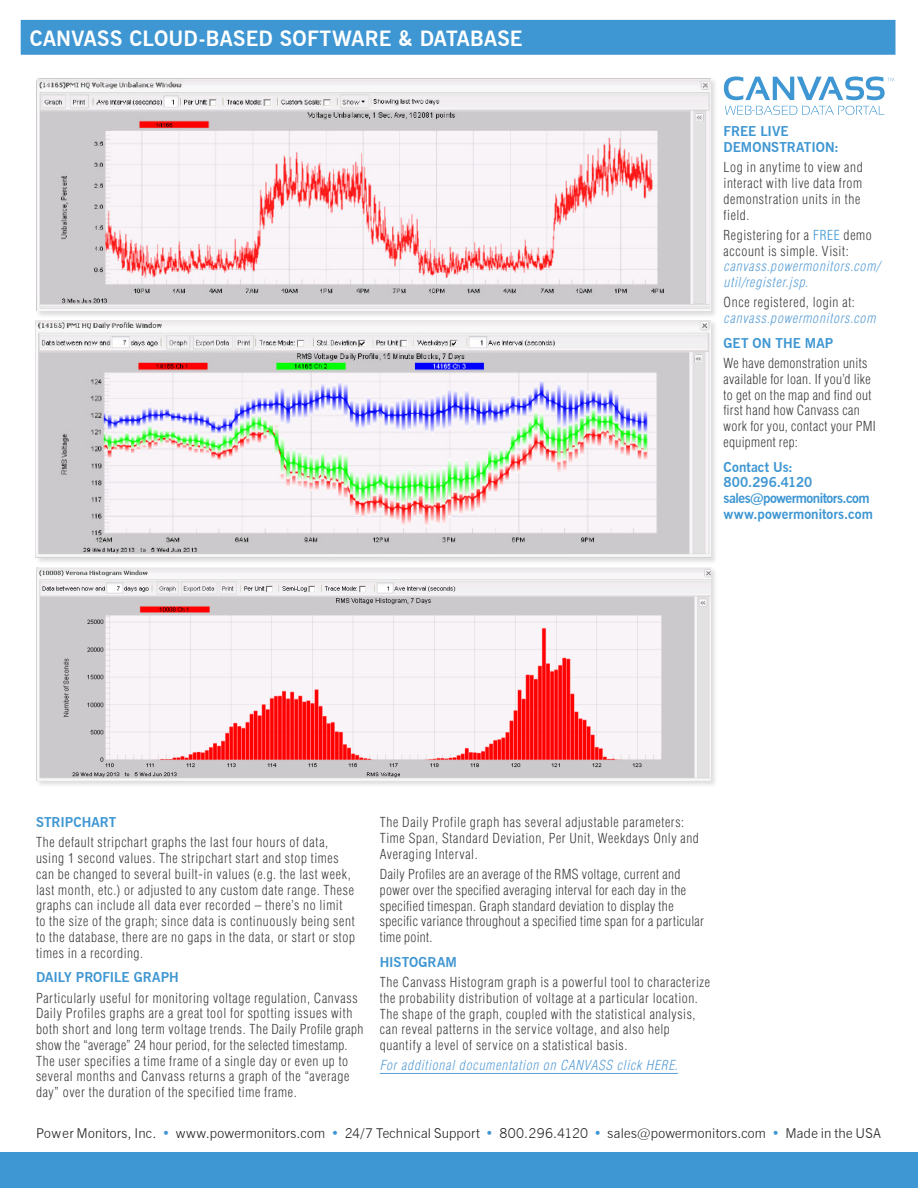
<style>
.page{position:relative;width:918px;height:1188px;background:#fff}
.page>*{position:absolute;margin:0;border:0;box-sizing:border-box;transform-origin:0 0}
.t1{font:700 21px "News Gothic BT";letter-spacing:.005em;color:#fff}
.body{font:300 condensed 13.5px/15.8px "Helvetica";letter-spacing:.04em;color:#3e3e3f}
.body-2{font:italic 300 condensed 13.5px/15.8px "Helvetica";letter-spacing:.06em;color:#599ed5}
.t2{font:700 13.5px/15.8px "News Gothic BT";color:#3e96d2}
.t3{font:300 13.5px "News Gothic BT";letter-spacing:.02em;color:#231f20}
.s1{font-style:normal;color:#3e3e3f}
.s2{font-style:normal;color:#3e96d2}
.s3{color:#3e96d2}
</style>
<div class="page">
<div style="left:0;top:1152px;width:918px;height:36px;background:#3e96d2"></div>
<hr style="left:380px;top:1073px;width:298px;height:1px;background:#599ed5">
<div style="left:36px;top:320px;width:682px;height:245px;background:#231f20;opacity:.15"></div>
<img style="left:36px;top:320px;width:674px;height:237px">
<div style="left:36px;top:567px;width:682px;height:221px;background:#231f20;opacity:.15"></div>
<img style="left:36px;top:567px;width:674px;height:213px">
<div style="left:36px;top:78px;width:682px;height:240px;background:#231f20;opacity:.15"></div>
<img style="left:36px;top:78px;width:674px;height:232px">
<div style="left:21px;top:20px;width:875px;height:35px;background:#3e96d2"></div>
<svg style="left:725px;top:106px;width:160px;height:9px"></svg>
<svg style="left:724px;top:77px;width:170px;height:23px"></svg>
<p class="t1" style="left:30px;top:26px;width:494px">CANVASS CLOUD-BASED SOFTWARE &amp; DATABASE</p>
<h4 class="t2" style="left:724px;top:123px;width:117px">FREE LIVE<br>DEMONSTRATION:</h4>
<p class="body" style="left:724px;top:159px;width:141px">Log in anytime to view and interact with live data from demonstration units in the field.</p>
<p class="body-2" style="left:724px;top:227px;width:158px"><span class="s1">Registering for a</span> <span class="s2">FREE</span> <span class="s1">demo account is simple. Visit: </span>canvass.powermonitors.com/ util/register.jsp.</p>
<p class="body-2" style="left:724px;top:294px;width:153px"><span class="s1">Once registered, login at: </span>canvass.powermonitors.com</p>
<h4 class="t2" style="left:724px;top:335px;width:111px">GET ON THE MAP</h4>
<p class="body" style="left:724px;top:355px;width:154px">We have demonstration units available for loan. If you’d like to get on the map and find out first hand how Canvass can work for you, contact your PMI equipment rep:</p>
<h4 class="t2" style="left:724px;top:459px;width:151px">Contact Us:<br>800.296.4120 sales@powermonitors.com www.powermonitors.com</h4>
<h4 class="t2" style="left:36px;top:814px;width:82px">STRIPCHART</h4>
<p class="body" style="left:36px;top:834px;width:321px">The default stripchart graphs the last four hours of data, using 1 second values. The stripchart start and stop times can be changed to several built-in values (e.g. the last week, last month, etc.) or adjusted to any custom date range. These graphs can include all data ever recorded – there’s no limit to the size of the graph; since data is continuously being sent to the database, there are no gaps in the data, or start or stop times in a recording.</p>
<h4 class="t2" style="left:36px;top:969px;width:144px">DAILY PROFILE GRAPH</h4>
<p class="body" style="left:36px;top:990px;width:329px">Particularly useful for monitoring voltage regulation, Canvass Daily Profiles graphs are a great tool for spotting issues with both short and long term voltage trends. The Daily Profile graph show the “average” 24 hour period, for the selected timestamp.<br>The user specifies a time frame of a single day or even up to several months and Canvass returns a graph of the “average day” over the duration of the specified time frame.</p>
<p class="body" style="left:380px;top:815px;width:321px">The Daily Profile graph has several adjustable parameters:<br>Time Span, Standard Deviation, Per Unit, Weekdays Only and<br>Averaging Interval.</p>
<p class="body" style="left:380px;top:866px;width:326px">Daily Profiles are an average of the RMS voltage, current and power over the specified averaging interval for each day in the specified timespan. Graph standard deviation to display the specific variance throughout a specified time span for a particular time point.</p>
<h4 class="t2" style="left:380px;top:954px;width:79px">HISTOGRAM</h4>
<p class="body" style="left:380px;top:974px;width:332px">The Canvass Histogram graph is a powerful tool to characterize the probability distribution of voltage at a particular location.<br>The shape of the graph, coupled with the statistical analysis, can reveal patterns in the service voltage, and also help quantify a level of service on a statistical basis.</p>
<p class="body-2" style="left:380px;top:1058px;width:300px">For additional documentation on CANVASS click HERE.</p>
<p class="t3" style="left:36px;top:1125px;width:847px">Power Monitors, Inc. <span class="s3">•</span> www.powermonitors.com <span class="s3">•</span> 24/7 Technical Support <span class="s3">•</span> 800.296.4120 <span class="s3">•</span> sales@powermonitors.com <span class="s3">•</span> Made in the USA</p>
</div>
